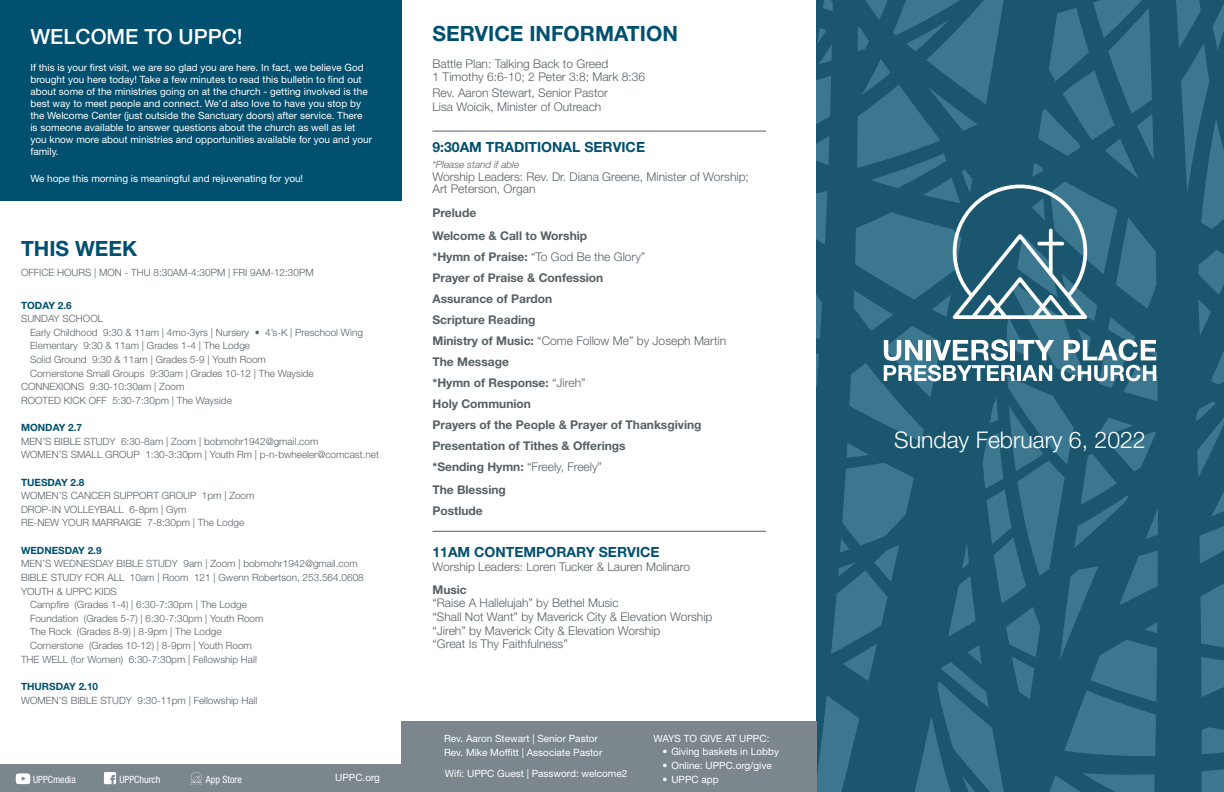
<style>
.page{position:relative;width:1224px;height:792px;background:#fff}
.page>*{position:absolute;margin:0;border:0;box-sizing:border-box;transform-origin:0 0}
.t1{font:300 23px "Helvetica Neue LT Std";color:#fff}
.t2{font:700 21px "Helvetica Neue LT Std";color:#01506f}
.t3{font:500 21px "Helvetica Neue LT Std";color:#fff}
.t4{font:700 14px "Helvetica Neue LT Std";color:#01506f}
.t5{font:300 12px/13.6px "Helvetica Neue LT Std";color:#555f64}
.t6{font:700 12px/21px "Helvetica Neue LT Std";color:#555f64}
.t7{font:300 10px/13.6px "Helvetica Neue LT Std";color:#555f64}
.t8{font:10px/12px "Helvetica Neue LT Std";color:#fff}
.t9{font:700 10px "Helvetica Neue LT Std";color:#01506f}
.t10{font:condensed 10px "Helvetica Neue LT Std";color:#fff}
.t11{font:italic 300 10px "Helvetica Neue LT Std";color:#555f64}
.s1{font-weight:300}
</style>
<div class="page">
<div style="left:0;top:0;width:401px;height:200px;background:#01506f"></div>
<div style="left:0;top:764px;width:409px;height:28px;background:#7b868d"></div>
<svg style="left:190px;top:772px;width:12px;height:13px"></svg>
<img style="left:15px;top:773px;width:15px;height:12px">
<img style="left:104px;top:772px;width:12px;height:13px">
<svg style="left:816px;top:0;width:408px;height:792px;background:#246078"></svg>
<svg style="left:884px;top:339px;width:170px;height:42px"></svg>
<svg style="left:1061px;top:339px;width:95px;height:42px"></svg>
<svg style="left:953px;top:185px;width:134px;height:134px;background:#4a7b8f"></svg>
<div style="left:401px;top:721px;width:416px;height:71px;background:#7b868d"></div>
<hr style="left:432px;top:131px;width:334px;height:1px;background:#555f64">
<hr style="left:432px;top:531px;width:334px;height:1px;background:#555f64">
<h2 class="t3" style="left:30px;top:24px;width:214px">WELCOME TO UPPC!</h2>
<p class="t8" style="left:30px;top:61px;width:343px">If this is your first visit, we are so glad you are here. In fact, we believe God brought you here today! Take a few minutes to read this bulletin to find out about some of the ministries going on at the church - getting involved is the best way to meet people and connect. We’d also love to have you stop by the Welcome Center (just outside the Sanctuary doors) after service. There is someone available to answer questions about the church as well as let you know more about ministries and opportunities available for you and your family.</p>
<p class="t8" style="left:30px;top:173px;width:274px">We hope this morning is meaningful and rejuvenating for you!</p>
<h2 class="t2" style="left:21px;top:235px;width:118px">THIS WEEK</h2>
<p class="t7" style="left:21px;top:265px;width:294px">OFFICE HOURS | MON - THU 8:30AM-4:30PM | FRI 9AM-12:30PM</p>
<p class="t9" style="left:21px;top:299px;width:52px">TODAY 2.6</p>
<p class="t7" style="left:21px;top:312px;width:84px">SUNDAY SCHOOL</p>
<p class="t7" style="left:30px;top:325px;width:334px">Early Childhood 9:30 &amp; 11am | 4mo-3yrs | Nursery • 4’s-K | Preschool Wing</p>
<p class="t7" style="left:30px;top:339px;width:222px">Elementary 9:30 &amp; 11am | Grades 1-4 | The Lodge</p>
<p class="t7" style="left:30px;top:352px;width:237px">Solid Ground 9:30 &amp; 11am | Grades 5-9 | Youth Room</p>
<p class="t7" style="left:30px;top:366px;width:285px">Cornerstone Small Groups 9:30am | Grades 10-12 | The Wayside</p>
<p class="t7" style="left:21px;top:380px;width:165px">CONNEXIONS 9:30-10:30am | Zoom</p>
<p class="t7" style="left:21px;top:393px;width:212px">ROOTED KICK OFF 5:30-7:30pm | The Wayside</p>
<p class="t9" style="left:21px;top:421px;width:63px">MONDAY 2.7</p>
<p class="t7" style="left:21px;top:434px;width:359px">MEN’S BIBLE STUDY 6:30-8am | Zoom | bobmohr1942@gmail.com<br>WOMEN’S SMALL GROUP 1:30-3:30pm | Youth Rm | p-n-bwheeler@comcast.net</p>
<p class="t9" style="left:21px;top:476px;width:65px">TUESDAY 2.8</p>
<p class="t7" style="left:21px;top:489px;width:235px">WOMEN’S CANCER SUPPORT GROUP 1pm | Zoom<br>DROP-IN VOLLEYBALL 6-8pm | Gym<br>RE-NEW YOUR MARRAIGE 7-8:30pm | The Lodge</p>
<p class="t9" style="left:21px;top:544px;width:82px">WEDNESDAY 2.9</p>
<p class="t7" style="left:21px;top:557px;width:338px">MEN’S WEDNESDAY BIBLE STUDY 9am | Zoom | bobmohr1942@gmail.com</p>
<p class="t7" style="left:21px;top:570px;width:344px">BIBLE STUDY FOR ALL 10am | Room 121 | Gwenn Robertson, 253.564.0608</p>
<p class="t7" style="left:21px;top:584px;width:97px">YOUTH &amp; UPPC KIDS</p>
<p class="t7" style="left:30px;top:598px;width:218px">Campfire (Grades 1-4) | 6:30-7:30pm | The Lodge</p>
<p class="t7" style="left:30px;top:611px;width:235px">Foundation (Grades 5-7) | 6:30-7:30pm | Youth Room</p>
<p class="t7" style="left:30px;top:625px;width:193px">The Rock (Grades 8-9) | 8-9pm | The Lodge</p>
<p class="t7" style="left:30px;top:639px;width:223px">Cornerstone (Grades 10-12) | 8-9pm | Youth Room</p>
<p class="t7" style="left:21px;top:652px;width:237px">THE WELL (for Women) 6:30-7:30pm | Fellowship Hall</p>
<p class="t9" style="left:21px;top:680px;width:79px">THURSDAY 2.10</p>
<p class="t7" style="left:21px;top:693px;width:238px">WOMEN’S BIBLE STUDY 9:30-11pm | Fellowship Hall</p>
<p class="t10" style="left:33px;top:774px;width:44px">UPPCmedia</p>
<p class="t10" style="left:119px;top:774px;width:43px">UPPChurch</p>
<p class="t10" style="left:206px;top:774px;width:38px">App Store</p>
<p class="t8" style="left:335px;top:771px;width:46px">UPPC.org</p>
<h2 class="t2" style="left:432px;top:20px;width:247px">SERVICE INFORMATION</h2>
<p class="t5" style="left:432px;top:56px;width:214px">Battle Plan: Talking Back to Greed<br>1 Timothy 6:6-10; 2 Peter 3:8; Mark 8:36</p>
<p class="t5" style="left:432px;top:86px;width:177px">Rev. Aaron Stewart, Senior Pastor<br>Lisa Woicik, Minister of Outreach</p>
<h3 class="t4" style="left:432px;top:138px;width:214px">9:30AM TRADITIONAL SERVICE</h3>
<p class="t11" style="left:432px;top:158px;width:88px">*Please stand if able</p>
<p class="t5" style="left:432px;top:171px;width:318px;line-height:12px">Worship Leaders: Rev. Dr. Diana Greene, Minister of Worship;<br>Art Peterson, Organ</p>
<p class="t6" style="left:432px;top:200px;width:156px;line-height:23.4px">Prelude<br>Welcome &amp; Call to Worship</p>
<p class="t6" style="left:432px;top:246px;width:295px">*Hymn of Praise: <span class="s1">“To God Be the Glory”<br></span>Prayer of Praise &amp; Confession<br>Assurance of Pardon<br>Scripture Reading<br>Ministry of Music: <span class="s1">“Come Follow Me” by Joseph Martin<br></span>The Message<br>*Hymn of Response: <span class="s1">“Jireh”<br></span>Holy Communion<br>Prayers of the People &amp; Prayer of Thanksgiving<br>Presentation of Tithes &amp; Offerings<br>*Sending Hymn: <span class="s1">“Freely, Freely”</span></p>
<p class="t6" style="left:432px;top:479px;width:75px">The Blessing<br>Postlude</p>
<h3 class="t4" style="left:432px;top:544px;width:229px">11AM CONTEMPORARY SERVICE</h3>
<p class="t5" style="left:432px;top:560px;width:259px">Worship Leaders: Loren Tucker &amp; Lauren Molinaro</p>
<p class="t6" style="left:432px;top:579px;width:36px">Music</p>
<p class="t5" style="left:432px;top:596px;width:282px">“Raise A Hallelujah” by Bethel Music<br>“Shall Not Want” by Maverick City &amp; Elevation Worship “Jireh” by Maverick City &amp; Elevation Worship<br>“Great Is Thy Faithfulness”</p>
<p class="t8" style="left:444px;top:732px;width:160px;line-height:13.6px">Rev. Aaron Stewart | Senior Pastor<br>Rev. Mike Moffitt | Associate Pastor</p>
<p class="t8" style="left:445px;top:768px;width:184px">Wifi: UPPC Guest | Password: welcome2</p>
<p class="t8" style="left:653px;top:732px;width:118px">WAYS TO GIVE AT UPPC:</p>
<p class="t8" style="left:662px;top:746px;width:118px">• Giving baskets in Lobby</p>
<p class="t8" style="left:662px;top:759px;width:111px">• Online: UPPC.org/give</p>
<p class="t8" style="left:662px;top:773px;width:58px">• UPPC app</p>
<h1 class="t1" style="left:894px;top:426px;width:253px">Sunday February 6, 2022</h1>
</div>
